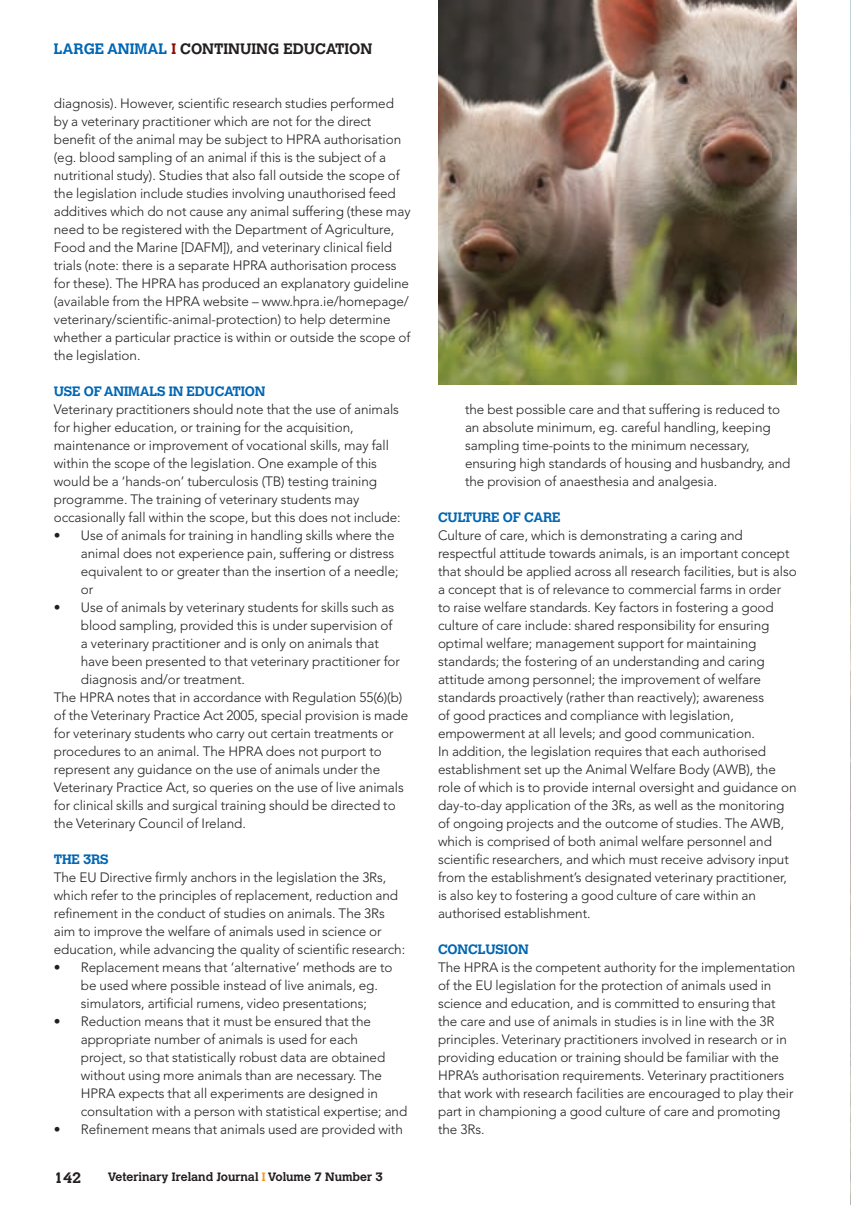
<style>
.page{position:relative;width:851px;height:1205px;background:#fff}
.page>*{position:absolute;margin:0;border:0;box-sizing:border-box;transform-origin:0 0}
.t1{font:700 15px "Calvert";color:#231f20}
.t2{font:300 13.5px/18px "Avenir";letter-spacing:-.005em;color:#231f20}
.t3{font:700 13.5px "Calvert";letter-spacing:-.01em;color:#0166b3}
.t4{font:700 12px "Calvert";color:#231f20}
.s1{color:#0166b3}
.s2{color:#8b0a02}
.s3{color:#f7981d}
</style>
<div class="page">
<img style="left:850px;top:1px;width:1px;height:1201px">
<img style="left:850px;top:782px;width:1px;height:145px">
<img style="left:438px;top:0;width:358px;height:385px">
<p class="t1" style="left:54px;top:39px;width:320px"><span class="s1">LARGE ANIMAL</span> <span class="s2">I</span> CONTINUING EDUCATION</p>
<p class="t2" style="left:54px;top:94px;width:358px">diagnosis). However, scientific research studies performed by a veterinary practitioner which are not for the direct benefit of the animal may be subject to HPRA authorisation (eg. blood sampling of an animal if this is the subject of a nutritional study). Studies that also fall outside the scope of the legislation include studies involving unauthorised feed additives which do not cause any animal suffering (these may need to be registered with the Department of Agriculture, Food and the Marine [DAFM]), and veterinary clinical field trials (note: there is a separate HPRA authorisation process for these). The HPRA has produced an explanatory guideline (available from the HPRA website – www.hpra.ie/homepage/ veterinary/scientific-animal-protection) to help determine whether a particular practice is within or outside the scope of the legislation.</p>
<p class="t3" style="left:54px;top:382px;width:213px">USE OF ANIMALS IN EDUCATION</p>
<p class="t2" style="left:54px;top:400px;width:348px">Veterinary practitioners should note that the use of animals for higher education, or training for the acquisition, maintenance or improvement of vocational skills, may fall within the scope of the legislation. One example of this would be a ‘hands-on’ tuberculosis (TB) testing training programme. The training of veterinary students may occasionally fall within the scope, but this does not include:</p>
<p class="t2" style="left:81px;top:526px;width:319px;text-indent:-27px">• Use of animals for training in handling skills where the animal does not experience pain, suffering or distress equivalent to or greater than the insertion of a needle; or</p>
<p class="t2" style="left:54px;top:598px;width:342px">• Use of animals by veterinary students for skills such as</p>
<p class="t2" style="left:81px;top:616px;width:313px">blood sampling, provided this is under supervision of</p>
<p class="t2" style="left:81px;top:634px;width:299px">a veterinary practitioner and is only on animals that</p>
<p class="t2" style="left:81px;top:652px;width:321px">have been presented to that veterinary practitioner for</p>
<p class="t2" style="left:81px;top:670px;width:166px">diagnosis and/or treatment.</p>
<p class="t2" style="left:54px;top:688px;width:350px">The HPRA notes that in accordance with Regulation 55(6)(b)</p>
<p class="t2" style="left:54px;top:706px;width:356px">of the Veterinary Practice Act 2005, special provision is made</p>
<p class="t2" style="left:54px;top:724px;width:341px">for veterinary students who carry out certain treatments or</p>
<p class="t2" style="left:54px;top:742px;width:329px">procedures to an animal. The HPRA does not purport to</p>
<p class="t2" style="left:54px;top:760px;width:328px">represent any guidance on the use of animals under the</p>
<p class="t2" style="left:54px;top:778px;width:351px">Veterinary Practice Act, so queries on the use of live animals</p>
<p class="t2" style="left:54px;top:796px;width:343px">for clinical skills and surgical training should be directed to</p>
<p class="t2" style="left:54px;top:814px;width:193px">the Veterinary Council of Ireland.</p>
<p class="t3" style="left:54px;top:850px;width:56px">THE 3RS</p>
<p class="t2" style="left:54px;top:868px;width:353px">The EU Directive firmly anchors in the legislation the 3Rs, which refer to the principles of replacement, reduction and refinement in the conduct of studies on animals. The 3Rs aim to improve the welfare of animals used in science or education, while advancing the quality of scientific research:</p>
<p class="t2" style="left:81px;top:958px;width:313px;text-indent:-27px">• Replacement means that ‘alternative’ methods are to be used where possible instead of live animals, eg. simulators, artificial rumens, video presentations;</p>
<p class="t2" style="left:81px;top:1012px;width:328px;text-indent:-27px">• Reduction means that it must be ensured that the appropriate number of animals is used for each<br>project, so that statistically robust data are obtained without using more animals than are necessary. The HPRA expects that all experiments are designed in consultation with a person with statistical expertise; and</p>
<p class="t2" style="left:54px;top:1120px;width:350px">• Refinement means that animals used are provided with</p>
<p class="t1" style="left:54px;top:1168px;width:29px">142</p>
<p class="t4" style="left:108px;top:1169px;width:277px">Veterinary Ireland Journal <span class="s3">I</span> Volume 7 Number 3</p>
<p class="t2" style="left:465px;top:400px;width:327px">the best possible care and that suffering is reduced to an absolute minimum, eg. careful handling, keeping sampling time-points to the minimum necessary, ensuring high standards of housing and husbandry, and the provision of anaesthesia and analgesia.</p>
<p class="t3" style="left:438px;top:508px;width:124px">CULTURE OF CARE</p>
<p class="t2" style="left:438px;top:526px;width:360px">Culture of care, which is demonstrating a caring and respectful attitude towards animals, is an important concept that should be applied across all research facilities, but is also a concept that is of relevance to commercial farms in order to raise welfare standards. Key factors in fostering a good culture of care include: shared responsibility for ensuring optimal welfare; management support for maintaining standards; the fostering of an understanding and caring attitude among personnel; the improvement of welfare standards proactively (rather than reactively); awareness<br>of good practices and compliance with legislation, empowerment at all levels; and good communication.<br>In addition, the legislation requires that each authorised establishment set up the Animal Welfare Body (AWB), the role of which is to provide internal oversight and guidance on day-to-day application of the 3Rs, as well as the monitoring of ongoing projects and the outcome of studies. The AWB, which is comprised of both animal welfare personnel and scientific researchers, and which must receive advisory input from the establishment’s designated veterinary practitioner, is also key to fostering a good culture of care within an authorised establishment.</p>
<p class="t3" style="left:438px;top:940px;width:92px">CONCLUSION</p>
<p class="t2" style="left:438px;top:958px;width:359px">The HPRA is the competent authority for the implementation of the EU legislation for the protection of animals used in science and education, and is committed to ensuring that the care and use of animals in studies is in line with the 3R principles. Veterinary practitioners involved in research or in providing education or training should be familiar with the HPRA’s authorisation requirements. Veterinary practitioners that work with research facilities are encouraged to play their part in championing a good culture of care and promoting the 3Rs.</p>
</div>
